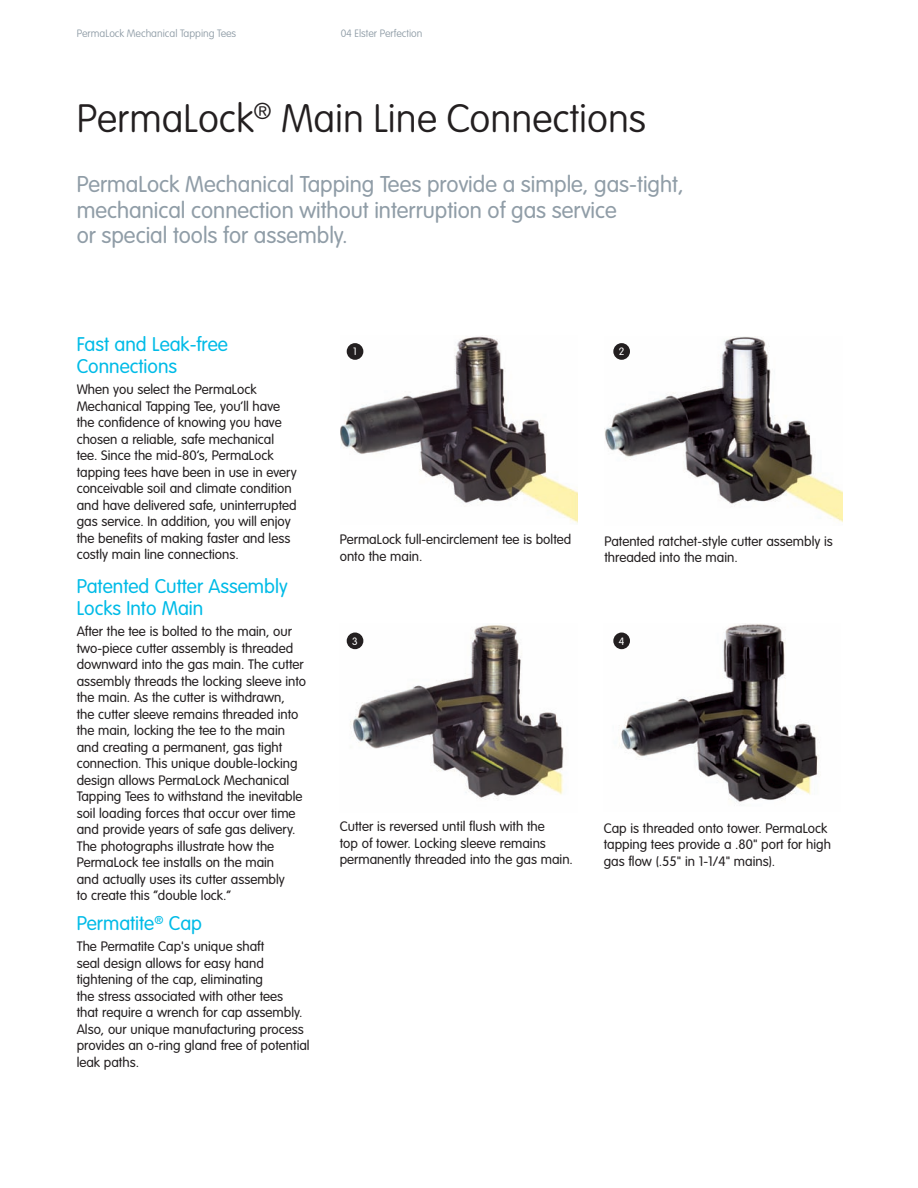
<style>
.page{position:relative;width:918px;height:1188px;background:#fff}
.page>*{position:absolute;margin:0;border:0;box-sizing:border-box;transform-origin:0 0}
.t1{font:100 39px "VAG Rounded";color:#231f20}
.t2{font:300 22.5px/25.5px "VAG Rounded";color:#909da7}
.t3{font:300 19.5px/22.5px "VAG Rounded";color:#00bbe7}
.t4{font:300 13.5px/16.5px "VAG Rounded";color:#231f20}
.t5{font:100 10.5px "VAG Rounded";color:#909da7}
.t6{font:300 10.5px "VAG Rounded";color:#fff}
</style>
<div class="page">
<img style="left:340px;top:336px;width:238px;height:187px">
<img style="left:616px;top:624px;width:204px;height:181px">
<img style="left:605px;top:336px;width:237px;height:186px">
<img style="left:346px;top:625px;width:218px;height:173px">
<div style="left:347px;top:343px;width:16px;height:17px;background:#231f20;border-radius:50%"></div>
<div style="left:613px;top:343px;width:17px;height:17px;background:#231f20;border-radius:50%"></div>
<div style="left:347px;top:633px;width:16px;height:16px;background:#231f20;border-radius:50%"></div>
<div style="left:613px;top:633px;width:17px;height:16px;background:#231f20;border-radius:50%"></div>
<p class="t5" style="left:77px;top:27px;width:161px">PermaLock Mechanical Tapping Tees</p>
<p class="t5" style="left:341px;top:27px;width:83px">04 Elster Perfection</p>
<p class="t1" style="left:77px;top:96px;width:571px">PermaLock<sup>®</sup> Main Line Connections</p>
<p class="t2" style="left:77px;top:171px;width:609px">PermaLock Mechanical Tapping Tees provide a simple, gas-tight, mechanical connection without interruption of gas service<br>or special tools for assembly.</p>
<p class="t3" style="left:77px;top:333px;width:153px">Fast and Leak-free<br>Connections</p>
<p class="t4" style="left:77px;top:381px;width:222px">When you select the PermaLock Mechanical Tapping Tee, you’ll have the confidence of knowing you have chosen a reliable, safe mechanical tee. Since the mid-80’s, PermaLock tapping tees have been in use in every conceivable soil and climate condition and have delivered safe, uninterrupted gas service. In addition, you will enjoy the benefits of making faster and less costly main line connections.</p>
<p class="t3" style="left:77px;top:574px;width:213px">Patented Cutter Assembly<br>Locks Into Main</p>
<p class="t4" style="left:77px;top:623px;width:231px">After the tee is bolted to the main, our two-piece cutter assembly is threaded downward into the gas main. The cutter assembly threads the locking sleeve into the main. As the cutter is withdrawn,<br>the cutter sleeve remains threaded into the main, locking the tee to the main and creating a permanent, gas tight connection. This unique double-locking design allows PermaLock Mechanical Tapping Tees to withstand the inevitable soil loading forces that occur over time and provide years of safe gas delivery.<br>The photographs illustrate how the PermaLock tee installs on the main<br>and actually uses its cutter assembly<br>to create this “double lock.”</p>
<p class="t3" style="left:77px;top:912px;width:127px">Permatite<sup>®</sup> Cap</p>
<p class="t4" style="left:77px;top:938px;width:235px">The Permatite Cap's unique shaft<br>seal design allows for easy hand tightening of the cap, eliminating<br>the stress associated with other tees<br>that require a wrench for cap assembly.<br>Also, our unique manufacturing process provides an o-ring gland free of potential leak paths.</p>
<p class="t6" style="left:353px;top:346px;width:5px">1</p>
<p class="t6" style="left:619px;top:346px;width:7px">2</p>
<p class="t4" style="left:340px;top:531px;width:233px">PermaLock full-encirclement tee is bolted onto the main.</p>
<p class="t4" style="left:604px;top:533px;width:230px">Patented ratchet-style cutter assembly is threaded into the main.</p>
<p class="t6" style="left:352px;top:635px;width:7px">3</p>
<p class="t6" style="left:619px;top:635px;width:7px">4</p>
<p class="t4" style="left:340px;top:818px;width:235px">Cutter is reversed until flush with the<br>top of tower. Locking sleeve remains permanently threaded into the gas main.</p>
<p class="t4" style="left:604px;top:820px;width:229px">Cap is threaded onto tower. PermaLock tapping tees provide a .80" port for high gas flow (.55" in 1-1/4" mains).</p>
</div>
